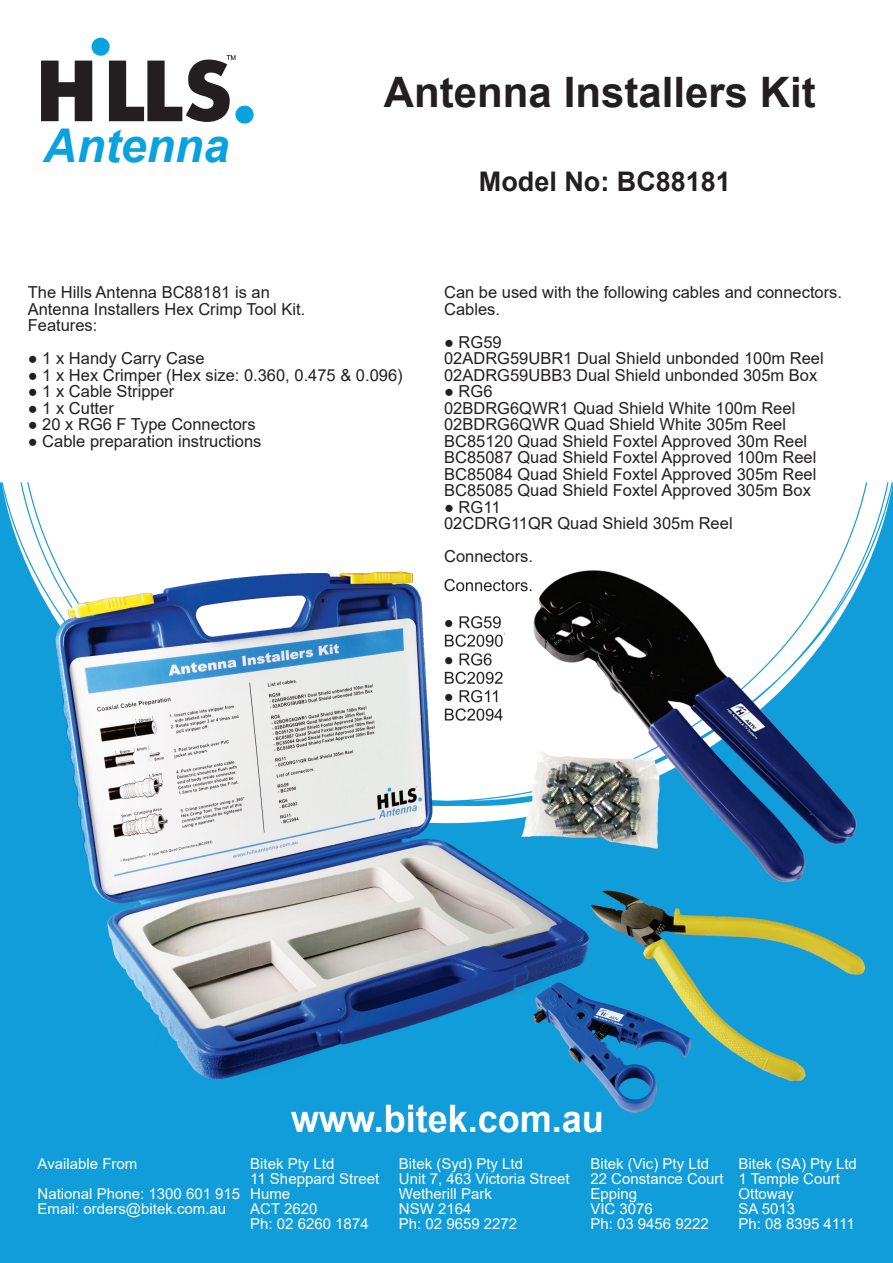
<style>
.page{position:relative;width:893px;height:1263px;background:#fff}
.page>*{position:absolute;margin:0;border:0;box-sizing:border-box;transform-origin:0 0}
.t1{font:italic 700 46.5px "Arial";color:#08a2de}
.t2{font:700 42px "Arial";color:#231f20}
.t3{font:700 36px "Arial";color:#fff}
.t4{font:700 27px "Arial";color:#231f20}
.t5{font:16.5px/16.5px "Arial";color:#231f20}
.t6{font:15px/15px "Arial";color:#fff}
</style>
<div class="page">
<div style="left:0;top:851px;width:893px;height:412px;background:#109dda"></div>
<svg style="left:1px;top:482px;width:892px;height:324px"></svg>
<svg style="left:41px;top:38px;width:213px;height:86px"></svg>
<img style="left:51px;top:565px;width:830px;height:552px">
<h1 class="t1" style="left:43px;top:115px;width:188px">Antenna</h1>
<h2 class="t2" style="left:384px;top:63px;width:433px">Antenna Installers Kit</h2>
<h3 class="t4" style="left:479px;top:163px;width:254px">Model No: BC88181</h3>
<p class="t5" style="left:28px;top:284px;width:279px">The Hills Antenna BC88181 is an<br>Antenna Installers Hex Crimp Tool Kit.<br>Features:</p>
<p class="t5" style="left:28px;top:350px;width:178px">● 1 x Handy Carry Case</p>
<p class="t5" style="left:28px;top:367px;width:376px">● 1 x Hex Crimper (Hex size: 0.360, 0.475 &amp; 0.096)</p>
<p class="t5" style="left:28px;top:383px;width:148px">● 1 x Cable Stripper</p>
<p class="t5" style="left:28px;top:400px;width:88px">● 1 x Cutter</p>
<p class="t5" style="left:28px;top:416px;width:229px">● 20 x RG6 F Type Connectors</p>
<p class="t5" style="left:28px;top:433px;width:235px">● Cable preparation instructions</p>
<p class="t5" style="left:444px;top:284px;width:400px">Can be used with the following cables and connectors.<br>Cables.</p>
<p class="t5" style="left:444px;top:334px;width:381px">● RG59<br>02ADRG59UBR1 Dual Shield unbonded 100m Reel<br>02ADRG59UBB3 Dual Shield unbonded 305m Box</p>
<p class="t5" style="left:444px;top:383px;width:374px">● RG6<br>02BDRG6QWR1 Quad Shield White 100m Reel 02BDRG6QWR Quad Shield White 305m Reel BC85120 Quad Shield Foxtel Approved 30m Reel BC85087 Quad Shield Foxtel Approved 100m Reel BC85084 Quad Shield Foxtel Approved 305m Reel BC85085 Quad Shield Foxtel Approved 305m Box</p>
<p class="t5" style="left:444px;top:499px;width:290px">● RG11<br>02CDRG11QR Quad Shield 305m Reel</p>
<p class="t5" style="left:444px;top:548px;width:90px">Connectors.</p>
<p class="t6" style="left:38px;top:1148px;width:204px;line-height:30px">Available From<br>National Phone: 1300 601 915</p>
<p class="t6" style="left:38px;top:1201px;width:190px">Email: orders@bitek.com.au</p>
<h3 class="t3" style="left:291px;top:1094px;width:314px">www.bitek.com.au</h3>
<p class="t6" style="left:250px;top:1156px;width:130px">Bitek Pty Ltd<br>11 Sheppard Street<br>Hume<br>ACT 2620<br>Ph: 02 6260 1874</p>
<p class="t6" style="left:399px;top:1156px;width:172px">Bitek (Syd) Pty Ltd<br>Unit 7, 463 Victoria Street<br>Wetherill Park<br>NSW 2164<br>Ph: 02 9659 2272</p>
<p class="t6" style="left:590px;top:1156px;width:135px">Bitek (Vic) Pty Ltd<br>22 Constance Court<br>Epping<br>VIC 3076<br>Ph: 03 9456 9222</p>
<p class="t6" style="left:738px;top:1156px;width:120px">Bitek (SA) Pty Ltd<br>1 Temple Court<br>Ottoway<br>SA 5013<br>Ph: 08 8395 4111</p>
</div>
